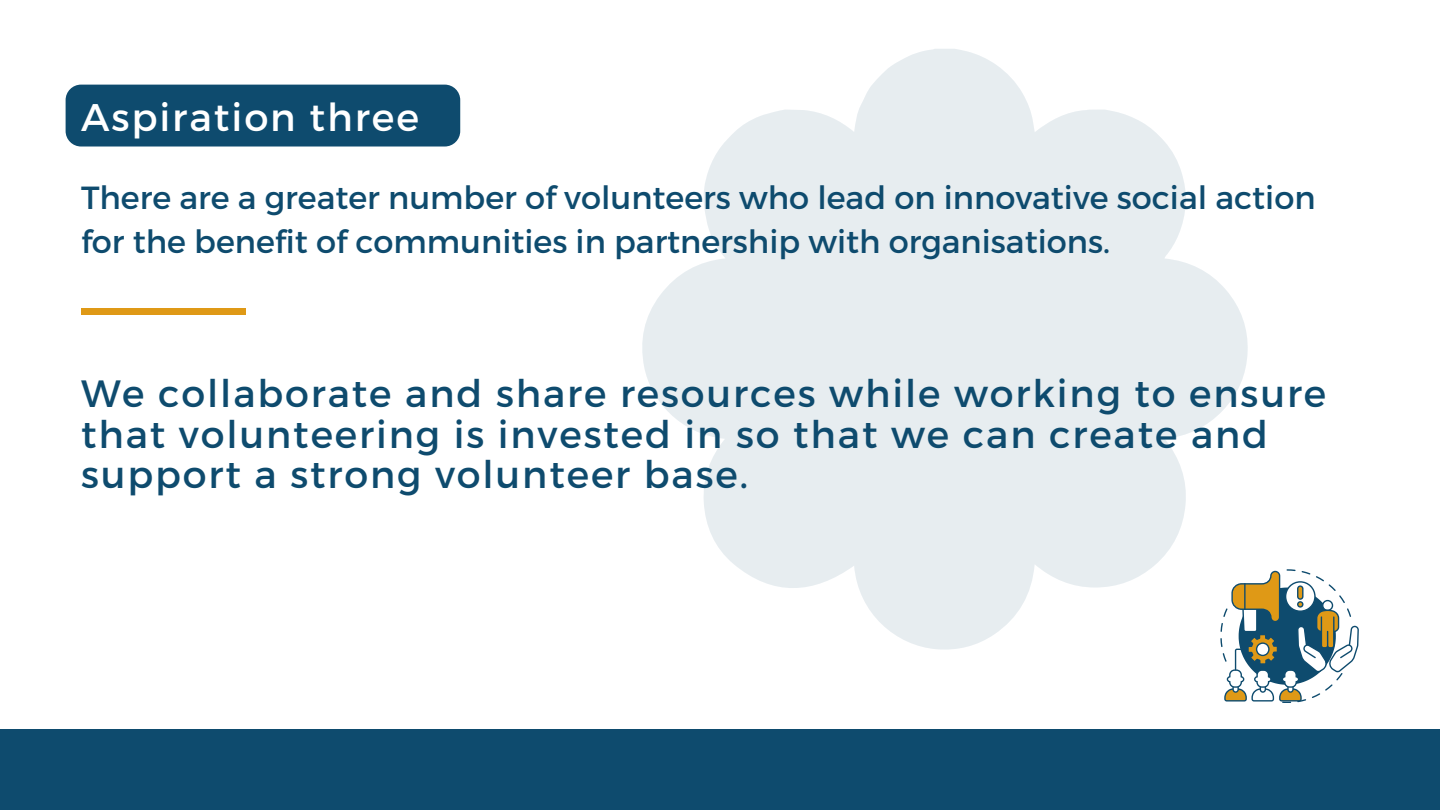
<style>
.page{position:relative;width:1440px;height:810px;background:#fff}
.page>*{position:absolute;margin:0;border:0;box-sizing:border-box;transform-origin:0 0}
.t1{font:38.5px "Montserrat";letter-spacing:.05em;color:#fff}
.t2{font:38px/40.5px "Montserrat";letter-spacing:.05em;color:#0e4b6e}
.t3{font:32px/44.2px "Montserrat";color:#0e4b6e}
</style>
<div class="page">
<div style="left:81px;top:308px;width:165px;height:7px;background:#df9916"></div>
<div style="left:0;top:729px;width:1440px;height:80px;background:#0e4b6e"></div>
<div style="left:66px;top:85px;width:394px;height:62px;background:#0e4b6e;border-radius:15px"></div>
<svg style="left:1222px;top:569px;width:137px;height:134px"></svg>
<svg style="left:642px;top:49px;width:606px;height:601px;fill:#e7edf0"></svg>
<p class="t1" style="left:81px;top:94px;width:340px">Aspiration three</p>
<p class="t3" style="left:81px;top:176px;width:1236px">There are a greater number of volunteers who lead on innovative social action for the benefit of communities in partnership with organisations.</p>
<p class="t2" style="left:81px;top:373px;width:1247px">We collaborate and share resources while working to ensure that volunteering is invested in so that we can create and support a strong volunteer base.</p>
</div>
